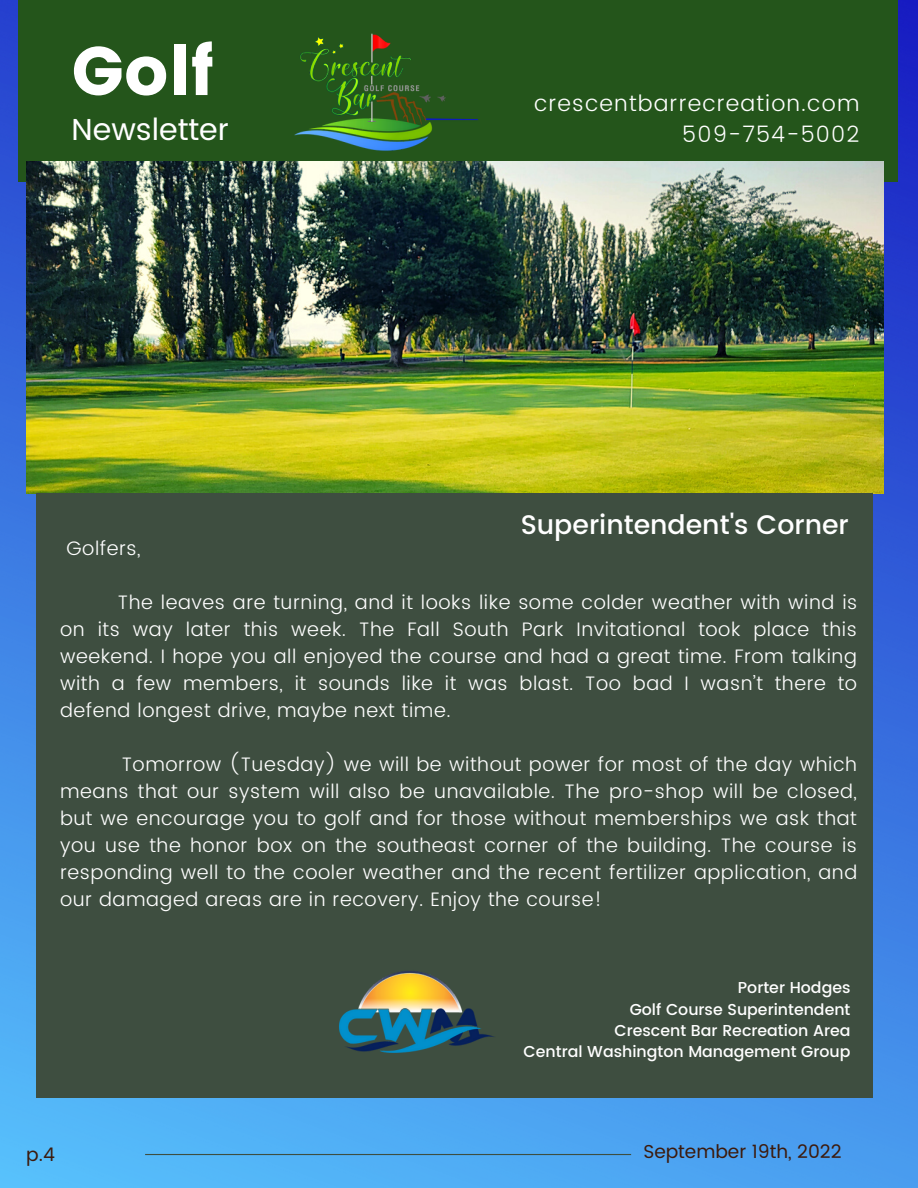
<style>
.page{position:relative;width:918px;height:1188px;background:#fff}
.page>*{position:absolute;margin:0;border:0;box-sizing:border-box;transform-origin:0 0}
.t1{font:68.4px "Poppins";color:#fff}
.t2{font:30.3px "Poppins";color:#fff}
.t3{font:500 26.85px "Poppins";color:#fff}
.t4{font:300 22.35px/31.2px "Poppins";letter-spacing:.05em;color:#fff;text-align:right}
.t5{font:300 19.5px/27px "Poppins";letter-spacing:.03em;color:#fff;text-align:justify}
.t6{font:18.75px "Poppins";color:#3c1a0c}
.t7{font:500 15.75px/21.3px "Poppins";color:#fff;text-align:right}
</style>
<div class="page">
<img style="left:0;top:0;width:918px;height:1188px">
<div style="left:18px;top:0;width:880px;height:181px;background:#24551b"></div>
<hr style="left:145px;top:1154px;width:486px;height:1px;background:#3e4e40">
<img style="left:294px;top:33px;width:185px;height:118px">
<img style="left:26px;top:161px;width:858px;height:332px">
<div style="left:36px;top:493px;width:837px;height:604px;background:#3e4e40"></div>
<img style="left:339px;top:971px;width:155px;height:82px">
<h1 class="t1" style="left:72px;top:31px;width:143px">Golf</h1>
<h2 class="t2" style="left:72px;top:112px;width:159px">Newsletter</h2>
<p class="t4" style="left:534px;top:88px;width:327px">crescentbarrecreation.com<br>509-754-5002</p>
<h3 class="t3" style="left:521px;top:509px;width:330px">Superintendent's Corner</h3>
<p class="t5" style="left:66px;top:534px;width:76px">Golfers,</p>
<p class="t5" style="left:60px;top:588px;width:799px;text-indent:58px">The leaves are turning, and it looks like some colder weather with wind is on its way later this week. The Fall South Park Invitational took place this weekend. I hope you all enjoyed the course and had a great time. From talking with a few members, it sounds like it was blast. Too bad I wasn’t there to defend longest drive, maybe next time.</p>
<p class="t5" style="left:60px;top:750px;width:799px;text-indent:62px">Tomorrow (Tuesday) we will be without power for most of the day which means that our system will also be unavailable. The pro-shop will be closed, but we encourage you to golf and for those without memberships we ask that you use the honor box on the southeast corner of the building. The course is responding well to the cooler weather and the recent fertilizer application, and our damaged areas are in recovery. Enjoy the course!</p>
<p class="t6" style="left:26px;top:1143px;width:30px">p.4</p>
<p class="t7" style="left:524px;top:977px;width:328px">Porter Hodges<br>Golf Course Superintendent<br>Crescent Bar Recreation Area<br>Central Washington Management Group</p>
<p class="t6" style="left:643px;top:1141px;width:200px">September 19th, 2022</p>
</div>
